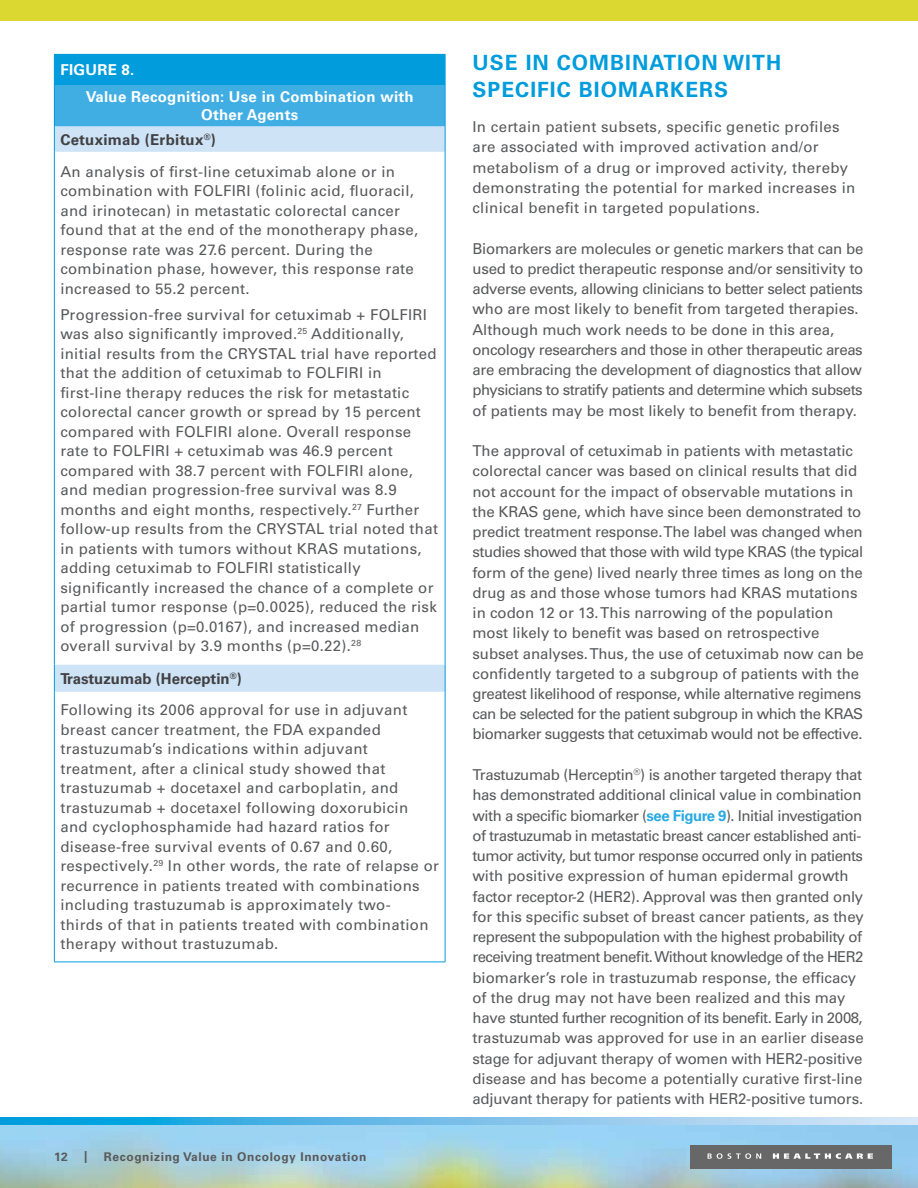
<style>
.page{position:relative;width:918px;height:1188px;background:#fff}
.page>*{position:absolute;margin:0;border:0;box-sizing:border-box;transform-origin:0 0}
.t1{font:700 21px/27px "Univers";letter-spacing:.05em;color:#009cdc}
.t2{font:15px/19.5px "Univers";letter-spacing:.02em;color:#58595b}
.t3{font:15px/20.2px "Univers";letter-spacing:-.02em;color:#58595b}
.t4{font:15px/20.2px "Univers";color:#58595b}
.t5{font:700 15px/27px "Univers";letter-spacing:.02em;color:#fff}
.t6{font:700 15px/24.5px "Univers";letter-spacing:.02em;color:#414042}
.t7{font:700 12px "Univers";letter-spacing:.05em;color:#58595b}
.s1{color:#fff}
.s2{font-weight:700;color:#414042}
.s3{font-weight:700;color:#2aaae2}
</style>
<div class="page">
<svg style="left:0;top:1118px;width:918px;height:7px"></svg>
<img style="left:0;top:1125px;width:918px;height:63px">
<div style="left:0;top:0;width:918px;height:21px;background:#dcd832"></div>
<div style="left:690px;top:1145px;width:201px;height:23px;background:#676767"></div>
<svg style="left:708px;top:1153px;width:53px;height:6px"></svg>
<svg style="left:773px;top:1153px;width:100px;height:6px"></svg>
<div style="left:54px;top:54px;width:391px;height:31px;background:#009cdc"></div>
<div style="left:54px;top:85px;width:391px;height:41px;background:#41aee3"></div>
<svg style="left:55px;top:126px;width:390px;height:566px"></svg>
<hr style="left:54px;top:54px;width:392px;height:1px;background:#009cdc">
<hr style="left:445px;top:55px;width:1px;height:30px;background:#009cdc">
<hr style="left:54px;top:85px;width:1px;height:41px;background:#009cdc">
<hr style="left:445px;top:85px;width:1px;height:41px;background:#009cdc">
<svg style="left:54px;top:126px;width:1px;height:26px"></svg>
<svg style="left:445px;top:126px;width:1px;height:26px"></svg>
<hr style="left:54px;top:152px;width:1px;height:513px;background:#009cdc">
<hr style="left:445px;top:152px;width:1px;height:513px;background:#009cdc">
<svg style="left:54px;top:665px;width:1px;height:27px"></svg>
<svg style="left:445px;top:665px;width:1px;height:27px"></svg>
<hr style="left:54px;top:692px;width:1px;height:270px;background:#009cdc">
<hr style="left:445px;top:692px;width:1px;height:270px;background:#009cdc">
<hr style="left:54px;top:962px;width:392px;height:1px;background:#009cdc">
<p class="t5" style="left:86px;top:57px;width:330px;text-indent:-25px">FIGURE 8.<br>Value Recognition: Use in Combination with</p>
<p class="t6" style="left:60px;top:103px;width:240px;text-indent:141px"><span class="s1">Other Agents<br></span>Cetuximab (Erbitux<sup>®</sup>)</p>
<p class="t2" style="left:60px;top:162px;width:359px">An analysis of first-line cetuximab alone or in combination with FOLFIRI (folinic acid, fluoracil, and irinotecan) in metastatic colorectal cancer found that at the end of the monotherapy phase, response rate was 27.6 percent. During the combination phase, however, this response rate increased to 55.2 percent.</p>
<p class="t2" style="left:60px;top:305px;width:379px">Progression-free survival for cetuximab + FOLFIRI was also significantly improved.<sup>25</sup> Additionally, initial results from the CRYSTAL trial have reported that the addition of cetuximab to FOLFIRI in first-line therapy reduces the risk for metastatic colorectal cancer growth or spread by 15 percent compared with FOLFIRI alone. Overall response rate to FOLFIRI + cetuximab was 46.9 percent compared with 38.7 percent with FOLFIRI alone, and median progression-free survival was 8.9 months and eight months, respectively.<sup>27</sup> Further follow-up results from the CRYSTAL trial noted that in patients with tumors without KRAS mutations, adding cetuximab to FOLFIRI statistically significantly increased the chance of a complete or partial tumor response (p=0.0025), reduced the risk of progression (p=0.0167), and increased median overall survival by 3.9 months (p=0.22).<sup>28</sup></p>
<p class="t2" style="left:60px;top:663px;width:349px;line-height:31.7px"><span class="s2">Trastuzumab (Herceptin</span><sup>®</sup><span class="s2">)<br></span>Following its 2006 approval for use in adjuvant</p>
<p class="t2" style="left:60px;top:720px;width:380px">breast cancer treatment, the FDA expanded trastuzumab’s indications within adjuvant treatment, after a clinical study showed that trastuzumab + docetaxel and carboplatin, and trastuzumab + docetaxel following doxorubicin and cyclophosphamide had hazard ratios for disease-free survival events of 0.67 and 0.60, respectively.<sup>29</sup> In other words, the rate of relapse or recurrence in patients treated with combinations including trastuzumab is approximately two-<br>thirds of that in patients treated with combination therapy without trastuzumab.</p>
<p class="t7" style="left:54px;top:1150px;width:15px">12</p>
<p class="t7" style="left:84px;top:1148px;width:5px">|</p>
<p class="t7" style="left:104px;top:1150px;width:264px">Recognizing Value in Oncology Innovation</p>
<h1 class="t1" style="left:472px;top:49px;width:310px">USE IN COMBINATION WITH<br>SPECIFIC BIOMARKERS</h1>
<p class="t2" style="left:472px;top:117px;width:384px;line-height:20.2px">In certain patient subsets, specific genetic profiles are associated with improved activation and/or metabolism of a drug or improved activity, thereby demonstrating the potential for marked increases in clinical benefit in targeted populations.</p>
<p class="t3" style="left:472px;top:238px;width:392px">Biomarkers are molecules or genetic markers that can be used to predict therapeutic response and/or sensitivity to adverse events, allowing clinicians to better select patients who are most likely to benefit from targeted therapies.<br>Although much work needs to be done in this area, oncology researchers and those in other therapeutic areas are embracing the development of diagnostics that allow physicians to stratify patients and determine which subsets of patients may be most likely to benefit from therapy.</p>
<p class="t4" style="left:472px;top:441px;width:393px">The approval of cetuximab in patients with metastatic colorectal cancer was based on clinical results that did not account for the impact of observable mutations in the KRAS gene, which have since been demonstrated to predict treatment response. The label was changed when studies showed that those with wild type KRAS (the typical form of the gene) lived nearly three times as long on the drug as and those whose tumors had KRAS mutations in codon 12 or 13. This narrowing of the population most likely to benefit was based on retrospective subset analyses. Thus, the use of cetuximab now can be confidently targeted to a subgroup of patients with the greatest likelihood of response, while alternative regimens can be selected for the patient subgroup in which the KRAS biomarker suggests that cetuximab would not be effective.</p>
<p class="t3" style="left:472px;top:765px;width:393px">Trastuzumab (Herceptin<sup>®</sup>) is another targeted therapy that has demonstrated additional clinical value in combination with a specific biomarker (<span class="s3">see Figure 9</span>). Initial investigation of trastuzumab in metastatic breast cancer established anti&shy;tumor activity, but tumor response occurred only in patients with positive expression of human epidermal growth factor receptor-2 (HER2). Approval was then granted only for this specific subset of breast cancer patients, as they represent the subpopulation with the highest probability of receiving treatment benefit. Without knowledge of the HER2 biomarker’s role in trastuzumab response, the efficacy of the drug may not have been realized and this may have stunted further recognition of its benefit. Early in 2008, trastuzumab was approved for use in an earlier disease stage for adjuvant therapy of women with HER2-positive disease and has become a potentially curative first-line adjuvant therapy for patients with HER2-positive tumors.</p>
</div>
